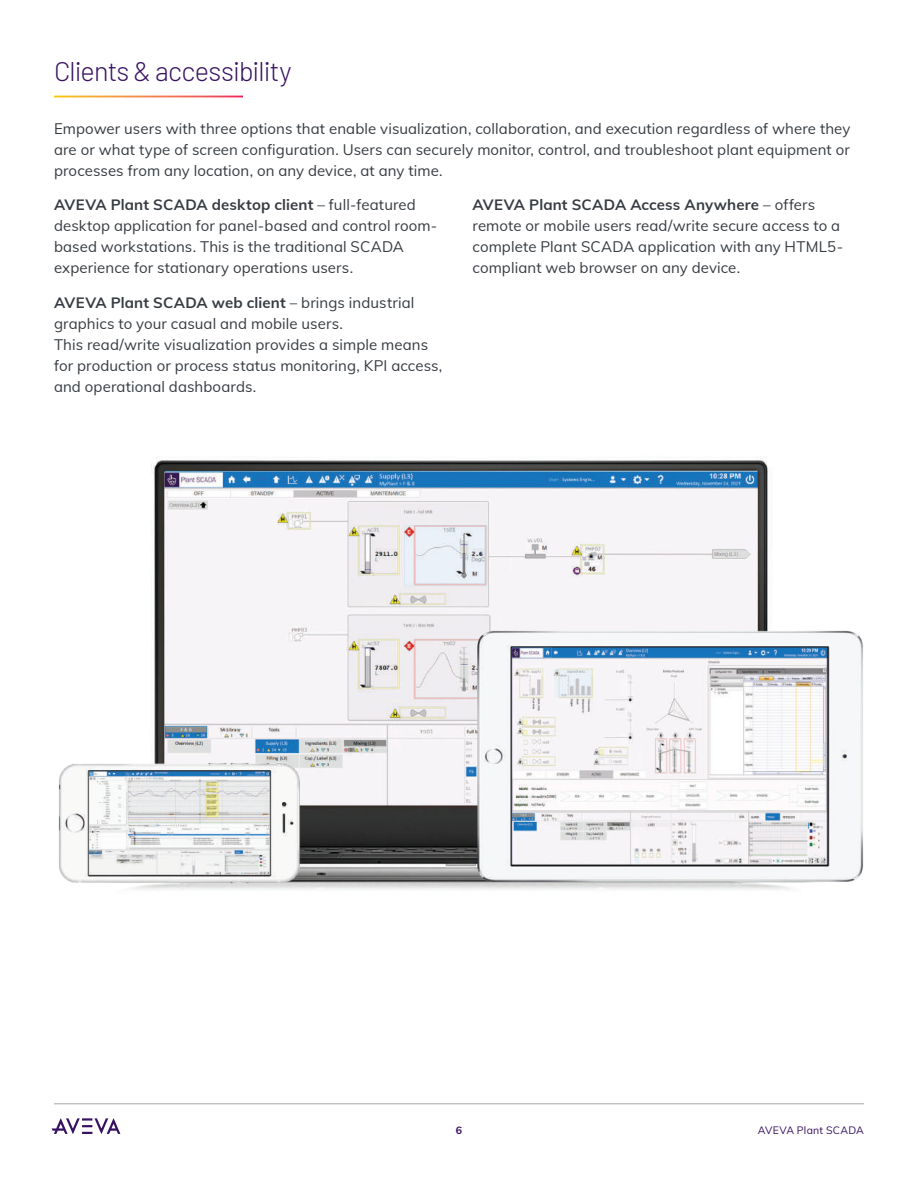
<style>
.page{position:relative;width:918px;height:1188px;background:#fff}
.page>*{position:absolute;margin:0;border:0;box-sizing:border-box;transform-origin:0 0}
.t1{font:300 27px "Barlow";letter-spacing:-.03em;color:#371260}
.t2{font:15px/21px "Muli";letter-spacing:.005em;color:#363c42}
.t3{font:10.5px "Muli";letter-spacing:.025em;color:#371260}
.t4{font:700 10.5px "Muli";color:#371260}
.s1{font-weight:700}
</style>
<div class="page">
<hr style="left:54px;top:1104px;width:810px;height:1px;background:#a3a7a9">
<svg style="left:52px;top:1118px;width:68px;height:16px"></svg>
<img style="left:151px;top:460px;width:640px;height:430px">
<img style="left:472px;top:628px;width:392px;height:258px">
<img style="left:58px;top:744px;width:249px;height:146px">
<h1 class="t1" style="left:54px;top:52px;width:239px">Clients &amp; accessibility</h1>
<p class="t2" style="left:54px;top:117px;width:798px;text-align:justify">Empower users with three options that enable visualization, collaboration, and execution regardless of where they are or what type of screen configuration. Users can securely monitor, control, and troubleshoot plant equipment or processes from any location, on any device, at any time.</p>
<p class="t2" style="left:54px;top:193px;width:385px"><span class="s1">AVEVA Plant SCADA desktop client</span> – full-featured desktop application for panel-based and control room&shy;based workstations. This is the traditional SCADA experience for stationary operations users.</p>
<p class="t2" style="left:54px;top:291px;width:390px"><span class="s1">AVEVA Plant SCADA web client</span> – brings industrial graphics to your casual and mobile users.<br>This read/write visualization provides a simple means for production or process status monitoring, KPI access, and operational dashboards.</p>
<p class="t2" style="left:472px;top:193px;width:372px"><span class="s1">AVEVA Plant SCADA Access Anywhere</span> – offers remote or mobile users read/write secure access to a complete Plant SCADA application with any HTML5- compliant web browser on any device.</p>
<p class="t4" style="left:456px;top:1123px;width:8px">6</p>
<p class="t3" style="left:758px;top:1122px;width:108px">AVEVA Plant SCADA</p>
</div>
